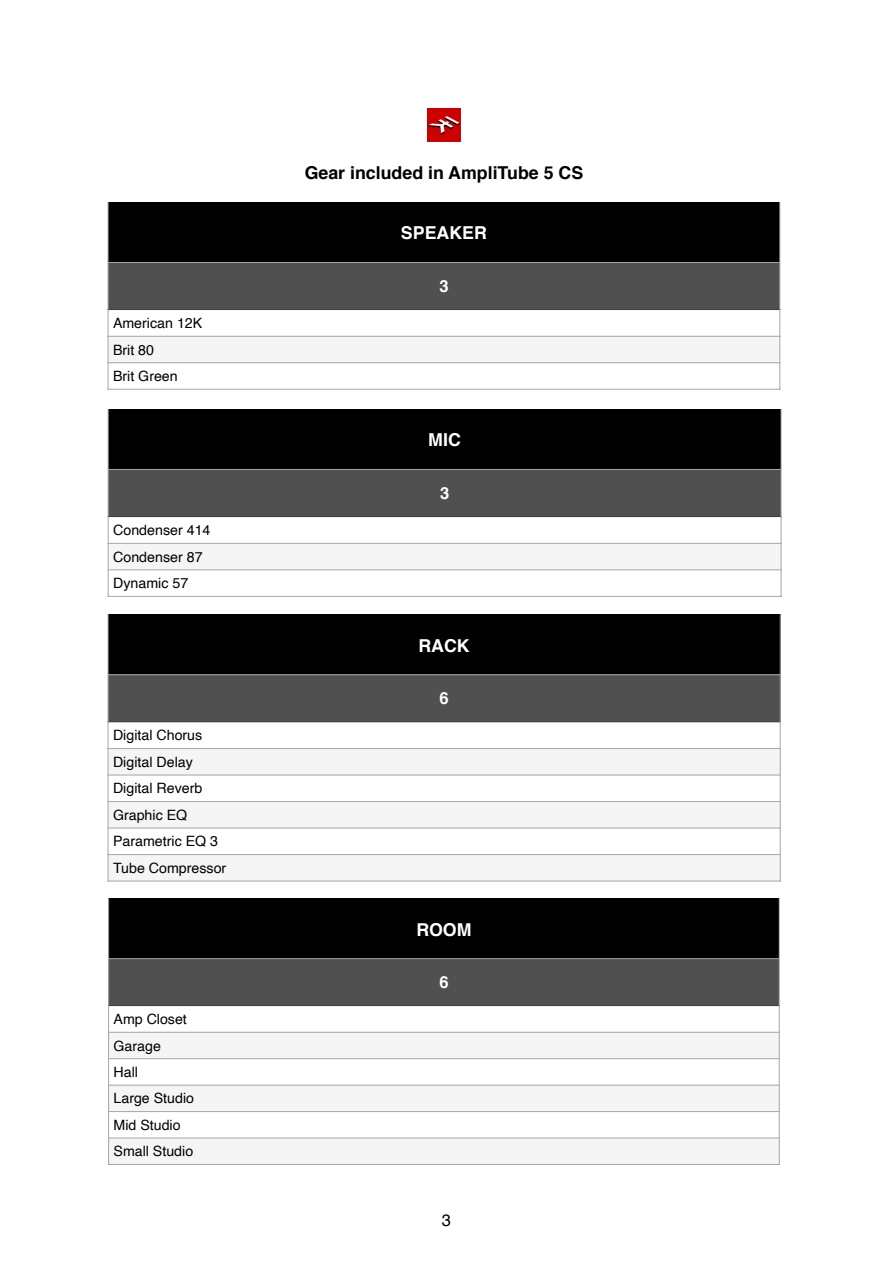
<style>
.page{position:relative;width:893px;height:1263px;background:#fff}
.page>*{position:absolute;margin:0;border:0;box-sizing:border-box;transform-origin:0 0}
.t1{font:700 17.85px "Helvetica";color:#fff}
.t2{font:700 17.7px "Helvetica";color:#000}
.t3{font:700 17.7px "Helvetica";color:#fff}
.t4{font:700 16.65px "Helvetica";color:#fff}
.t5{font:700 16.5px "Helvetica";color:#fff}
.t6{font:16.5px "Helvetica";color:#000}
.t7{font:16.35px "Helvetica";color:#000}
.t8{font:14.25px/26.5px "Helvetica";color:#000}
</style>
<div class="page">
<img style="left:427px;top:108px;width:34px;height:34px">
<div style="left:108px;top:202px;width:672px;height:60px;background:#000"></div>
<div style="left:108px;top:262px;width:672px;height:48px;background:#505050"></div>
<div style="left:108px;top:336px;width:672px;height:27px;background:#f5f5f5"></div>
<hr style="left:107px;top:262px;width:673px;height:1px;background:#a6a6a6">
<hr style="left:107px;top:336px;width:673px;height:1px;background:#a6a6a6">
<hr style="left:107px;top:362px;width:673px;height:1px;background:#a6a6a6">
<hr style="left:107px;top:309px;width:673px;height:1px;background:#404040">
<hr style="left:108px;top:202px;width:1px;height:108px;background:#a6a6a6">
<hr style="left:108px;top:310px;width:1px;height:80px;background:#a6a6a6">
<hr style="left:780px;top:202px;width:1px;height:108px;background:#a6a6a6">
<hr style="left:780px;top:310px;width:1px;height:80px;background:#a6a6a6">
<hr style="left:107px;top:389px;width:673px;height:1px;background:#a6a6a6">
<div style="left:108px;top:409px;width:673px;height:60px;background:#000"></div>
<div style="left:108px;top:469px;width:673px;height:48px;background:#505050"></div>
<div style="left:108px;top:543px;width:673px;height:27px;background:#f5f5f5"></div>
<hr style="left:108px;top:469px;width:674px;height:1px;background:#a6a6a6">
<hr style="left:108px;top:543px;width:674px;height:1px;background:#a6a6a6">
<hr style="left:108px;top:570px;width:674px;height:1px;background:#a6a6a6">
<hr style="left:108px;top:516px;width:674px;height:1px;background:#404040">
<hr style="left:108px;top:409px;width:1px;height:108px;background:#a6a6a6">
<hr style="left:108px;top:517px;width:1px;height:80px;background:#a6a6a6">
<hr style="left:781px;top:409px;width:1px;height:108px;background:#a6a6a6">
<hr style="left:781px;top:517px;width:1px;height:80px;background:#a6a6a6">
<hr style="left:108px;top:596px;width:674px;height:1px;background:#a6a6a6">
<div style="left:108px;top:614px;width:672px;height:61px;background:#000"></div>
<div style="left:108px;top:675px;width:672px;height:47px;background:#505050"></div>
<div style="left:108px;top:748px;width:672px;height:27px;background:#f5f5f5"></div>
<div style="left:108px;top:801px;width:672px;height:27px;background:#f5f5f5"></div>
<div style="left:108px;top:854px;width:672px;height:27px;background:#f5f5f5"></div>
<hr style="left:107px;top:674px;width:674px;height:1px;background:#a6a6a6">
<hr style="left:107px;top:748px;width:674px;height:1px;background:#a6a6a6">
<hr style="left:107px;top:775px;width:674px;height:1px;background:#a6a6a6">
<hr style="left:107px;top:801px;width:674px;height:1px;background:#a6a6a6">
<hr style="left:107px;top:828px;width:674px;height:1px;background:#a6a6a6">
<hr style="left:107px;top:854px;width:674px;height:1px;background:#a6a6a6">
<hr style="left:107px;top:721px;width:674px;height:1px;background:#404040">
<hr style="left:108px;top:614px;width:1px;height:108px;background:#a6a6a6">
<hr style="left:108px;top:722px;width:1px;height:160px;background:#a6a6a6">
<hr style="left:780px;top:614px;width:1px;height:108px;background:#a6a6a6">
<hr style="left:780px;top:722px;width:1px;height:160px;background:#a6a6a6">
<hr style="left:107px;top:881px;width:674px;height:1px;background:#a6a6a6">
<div style="left:109px;top:898px;width:670px;height:61px;background:#000"></div>
<div style="left:109px;top:959px;width:670px;height:46px;background:#505050"></div>
<div style="left:109px;top:1032px;width:670px;height:27px;background:#f5f5f5"></div>
<div style="left:109px;top:1085px;width:670px;height:26px;background:#f5f5f5"></div>
<div style="left:109px;top:1138px;width:670px;height:26px;background:#f5f5f5"></div>
<hr style="left:108px;top:958px;width:672px;height:1px;background:#a6a6a6">
<hr style="left:108px;top:1032px;width:672px;height:1px;background:#a6a6a6">
<hr style="left:108px;top:1058px;width:672px;height:1px;background:#a6a6a6">
<hr style="left:108px;top:1085px;width:672px;height:1px;background:#a6a6a6">
<hr style="left:108px;top:1111px;width:672px;height:1px;background:#a6a6a6">
<hr style="left:108px;top:1138px;width:672px;height:1px;background:#a6a6a6">
<hr style="left:108px;top:1005px;width:672px;height:1px;background:#404040">
<hr style="left:108px;top:898px;width:1px;height:107px;background:#a6a6a6">
<hr style="left:108px;top:1005px;width:1px;height:160px;background:#a6a6a6">
<hr style="left:779px;top:898px;width:1px;height:107px;background:#a6a6a6">
<hr style="left:779px;top:1005px;width:1px;height:160px;background:#a6a6a6">
<hr style="left:108px;top:1164px;width:672px;height:1px;background:#a6a6a6">
<p class="t8" style="left:113px;top:310px;width:91px">American 12K<br>Brit 80<br>Brit Green</p>
<p class="t8" style="left:113px;top:517px;width:99px">Condenser 414<br>Condenser 87<br>Dynamic 57</p>
<p class="t8" style="left:113px;top:722px;width:115px">Digital Chorus<br>Digital Delay<br>Digital Reverb<br>Graphic EQ<br>Parametric EQ 3<br>Tube Compressor</p>
<p class="t8" style="left:114px;top:1006px;width:82px">Amp Closet<br>Garage<br>Hall<br>Large Studio<br>Mid Studio<br>Small Studio</p>
<p class="t2" style="left:305px;top:158px;width:280px">Gear included in AmpliTube 5 CS</p>
<p class="t3" style="left:401px;top:219px;width:87px">SPEAKER</p>
<p class="t4" style="left:439px;top:273px;width:11px">3</p>
<p class="t1" style="left:428px;top:426px;width:34px">MIC</p>
<p class="t4" style="left:440px;top:480px;width:11px">3</p>
<p class="t1" style="left:418px;top:631px;width:53px">RACK</p>
<p class="t4" style="left:439px;top:685px;width:11px">6</p>
<p class="t3" style="left:416px;top:915px;width:57px">ROOM</p>
<p class="t5" style="left:439px;top:969px;width:11px">6</p>
<p class="t7" style="left:442px;top:1207px;width:11px">5</p>
<p class="t6" style="left:442px;top:1207px;width:11px">3</p>
</div>
